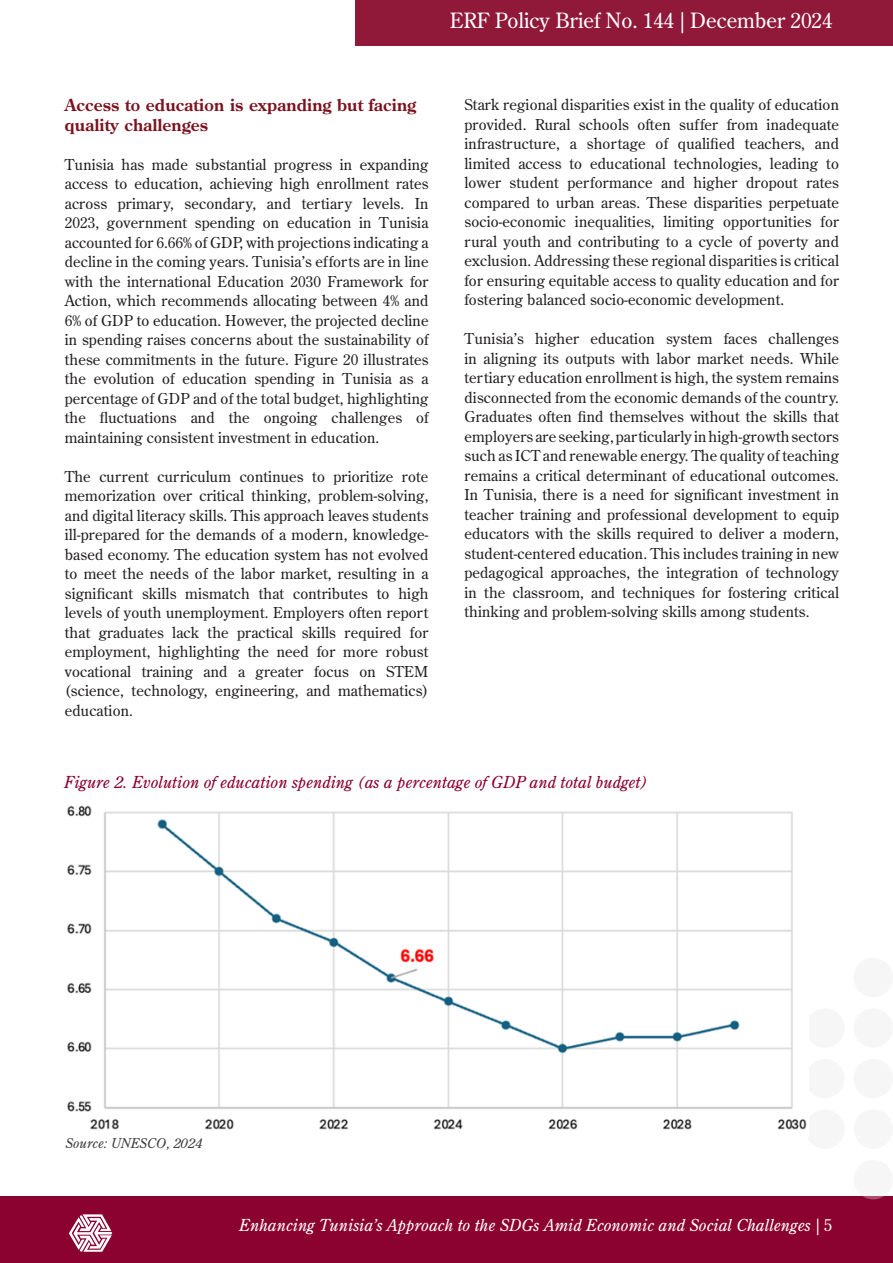
<style>
.page{position:relative;width:893px;height:1263px;background:#fff}
.page>*{position:absolute;margin:0;border:0;box-sizing:border-box;transform-origin:0 0}
.t1{font:21px "Century Old Style Std";color:#fff}
.t2{font:italic 16.5px "Century Old Style Std";color:#8b012f}
.t3{font:italic 16.5px "Century Old Style Std";color:#fff}
.t4{font:700 16.5px/19.5px "Century Old Style Std";letter-spacing:.01em;color:#7b121e}
.t5{font:15px/19.5px "Century Old Style Std";letter-spacing:.01em;color:#231f20;text-align:justify}
.t6{font:italic 13.5px "Century Old Style Std";color:#3e3e3f}
.s1{font-style:normal}
</style>
<div class="page">
<div style="left:355px;top:0;width:538px;height:45px;background:#901839"></div>
<div style="left:0;top:1196px;width:893px;height:67px;background:#8b012f"></div>
<div style="left:854px;top:1160px;width:39px;height:39px;background:#f6f6f6;border-radius:50%"></div>
<div style="left:854px;top:1109px;width:39px;height:40px;background:#f6f6f6;border-radius:50%"></div>
<div style="left:854px;top:1059px;width:39px;height:39px;background:#f6f6f6;border-radius:50%"></div>
<div style="left:854px;top:1008px;width:39px;height:40px;background:#f6f6f6;border-radius:50%"></div>
<div style="left:805px;top:1109px;width:40px;height:40px;background:#f6f6f6;border-radius:50%"></div>
<div style="left:805px;top:1059px;width:40px;height:39px;background:#f6f6f6;border-radius:50%"></div>
<div style="left:805px;top:1008px;width:40px;height:40px;background:#f6f6f6;border-radius:50%"></div>
<svg style="left:69px;top:1214px;width:43px;height:38px"></svg>
<img style="left:67px;top:805px;width:740px;height:325px">
<h1 class="t1" style="left:450px;top:7px;width:384px">ERF Policy Brief No. 144 | December 2024</h1>
<p class="t4" style="left:65px;top:95px;width:353px">Access to education is expanding but facing quality challenges</p>
<p class="t5" style="left:65px;top:154px;width:365px">Tunisia has made substantial progress in expanding access to education, achieving high enrollment rates across primary, secondary, and tertiary levels. In 2023, government spending on education in Tunisia accounted for 6.66% of GDP, with projections indicating a decline in the coming years. Tunisia’s efforts are in line with the international Education 2030 Framework for Action, which recommends allocating between 4% and 6% of GDP to education. However, the projected decline in spending raises concerns about the sustainability of these commitments in the future. Figure 20 illustrates the evolution of education spending in Tunisia as a percentage of GDP and of the total budget, highlighting the fluctuations and the ongoing challenges of maintaining consistent investment in education.</p>
<p class="t5" style="left:65px;top:466px;width:365px">The current curriculum continues to prioritize rote memorization over critical thinking, problem-solving, and digital literacy skills. This approach leaves students ill-prepared for the demands of a modern, knowledge&shy;based economy. The education system has not evolved to meet the needs of the labor market, resulting in a significant skills mismatch that contributes to high levels of youth unemployment. Employers often report that graduates lack the practical skills required for employment, highlighting the need for more robust vocational training and a greater focus on STEM (science, technology, engineering, and mathematics) education.</p>
<p class="t5" style="left:464px;top:95px;width:376px">Stark regional disparities exist in the quality of education provided. Rural schools often suffer from inadequate infrastructure, a shortage of qualified teachers, and limited access to educational technologies, leading to lower student performance and higher dropout rates compared to urban areas. These disparities perpetuate socio-economic inequalities, limiting opportunities for rural youth and contributing to a cycle of poverty and exclusion. Addressing these regional disparities is critical for ensuring equitable access to quality education and for fostering balanced socio-economic development.</p>
<p class="t5" style="left:464px;top:329px;width:376px">Tunisia’s higher education system faces challenges in aligning its outputs with labor market needs. While tertiary education enrollment is high, the system remains disconnected from the economic demands of the country.<br>Graduates often find themselves without the skills that employers are seeking, particularly in high-growth sectors such as ICT and renewable energy. The quality of teaching remains a critical determinant of educational outcomes.<br>In Tunisia, there is a need for significant investment in teacher training and professional development to equip educators with the skills required to deliver a modern, student-centered education. This includes training in new pedagogical approaches, the integration of technology in the classroom, and techniques for fostering critical thinking and problem-solving skills among students.</p>
<p class="t2" style="left:64px;top:772px;width:585px">Figure 2. Evolution of education spending (as a percentage of GDP and total budget)</p>
<p class="t6" style="left:65px;top:1135px;width:139px">Source: UNESCO, 2024</p>
<p class="t3" style="left:239px;top:1214px;width:594px">Enhancing Tunisia’s Approach to the SDGs Amid Economic and Social Challenges <span class="s1">| 5</span></p>
</div>
